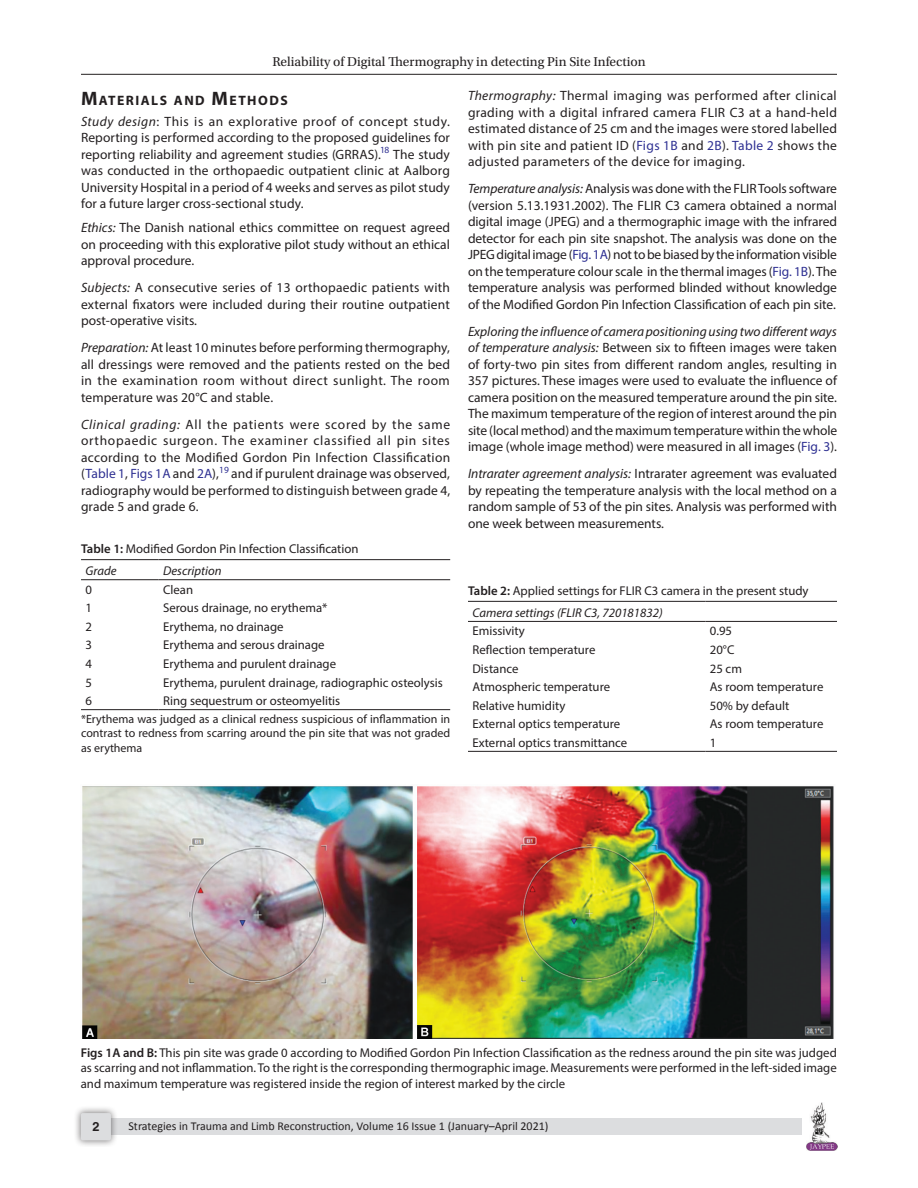
<style>
.page{position:relative;width:918px;height:1188px;background:#fff}
.page>*{position:absolute;margin:0;border:0;box-sizing:border-box;transform-origin:0 0}
.Head-1{font:700 13.65px "Myriad Pro";letter-spacing:.105em;color:#231f20}
.Head-4{font:13.5px/16.5px "Myriad Pro";color:#231f20;text-align:justify}
.Para-NoIndent{font:13.5px/16.5px "Myriad Pro";letter-spacing:.005em;color:#231f20;text-align:justify}
.t1{font:13.5px "Utopia Std";color:#231f20}
.TableBody{font:12.75px "Myriad Pro";color:#231f20}
.FigCaption{font:12.75px/15.3px "Myriad Pro";color:#231f20;text-align:justify}
.TableCaption{font:12.75px "Myriad Pro";color:#231f20}
.TableHeader{font:italic 12.75px "Myriad Pro";color:#231f20}
.t2{font:700 12.75px "Helvetica LT Std";color:#231f20}
.TableFootNote{font:12px/14.4px "Myriad Pro";color:#231f20;text-align:justify}
.t3{font:12px "Calibri";color:#231f20}
.s1{font-size:19.5px}
.s2{font-style:italic}
.s3{color:#2e3092}
.s4{font-weight:600}
</style>
<div class="page">
<hr style="left:81px;top:74px;width:756px;height:1px;background:#231f20">
<img style="left:807px;top:1103px;width:30px;height:48px">
<div style="left:96px;top:1119px;width:706px;height:16px;background:#dcdddf"></div>
<div style="left:73px;top:1106px;width:45px;height:41px;background:#231f20;opacity:.61"></div>
<div style="left:81px;top:1113px;width:30px;height:27px;background:#dcdddf;border-radius:2px"></div>
<hr style="left:81px;top:559px;width:78px;height:1px;background:#231f20">
<hr style="left:159px;top:559px;width:291px;height:1px;background:#231f20">
<hr style="left:81px;top:709px;width:78px;height:1px;background:#231f20">
<hr style="left:159px;top:709px;width:291px;height:1px;background:#231f20">
<hr style="left:81px;top:579px;width:78px;height:1px;background:#231f20">
<hr style="left:159px;top:579px;width:291px;height:1px;background:#231f20">
<img style="left:82px;top:786px;width:752px;height:252px">
<hr style="left:468px;top:601px;width:237px;height:1px;background:#231f20">
<hr style="left:705px;top:601px;width:132px;height:1px;background:#231f20">
<hr style="left:468px;top:751px;width:237px;height:1px;background:#231f20">
<hr style="left:705px;top:751px;width:132px;height:1px;background:#231f20">
<hr style="left:468px;top:621px;width:237px;height:1px;background:#231f20">
<hr style="left:705px;top:621px;width:132px;height:1px;background:#231f20">
<p class="t1" style="left:272px;top:55px;width:375px">Reliability of Digital Thermography in detecting Pin Site Infection</p>
<p class="Head-1" style="left:81px;top:91px;width:208px"><span class="s1">M</span>ATERIALS AND <span class="s1">M</span>ETHODS</p>
<p class="Para-NoIndent" style="left:81px;top:113px;width:371px"><span class="s2">Study design</span>: This is an explorative proof of concept study.<br>Reporting is performed according to the proposed guidelines for reporting reliability and agreement studies (GRRAS).<sup>18</sup> The study was conducted in the orthopaedic outpatient clinic at Aalborg University Hospital in a period of 4 weeks and serves as pilot study for a future larger cross-sectional study.</p>
<p class="Head-4" style="left:81px;top:219px;width:371px"><span class="s2">Ethics:</span> The Danish national ethics committee on request agreed on proceeding with this explorative pilot study without an ethical approval procedure.</p>
<p class="Head-4" style="left:81px;top:279px;width:371px"><span class="s2">Subjects:</span> A consecutive series of 13 orthopaedic patients with external fixators were included during their routine outpatient post-operative visits.</p>
<p class="Head-4" style="left:81px;top:339px;width:371px"><span class="s2">Preparation:</span> At least 10 minutes before performing thermography, all dressings were removed and the patients rested on the bed in the examination room without direct sunlight. The room temperature was 20°C and stable.</p>
<p class="Head-4" style="left:81px;top:416px;width:371px"><span class="s2">Clinical grading:</span> All the patients were scored by the same orthopaedic surgeon. The examiner classified all pin sites according to the Modified Gordon Pin Infection Classification (<span class="s3">Table 1</span>, <span class="s3">Figs 1A</span> and <span class="s3">2A</span>),<sup>19</sup> and if purulent drainage was observed, radiography would be performed to distinguish between grade 4, grade 5 and grade 6.</p>
<p class="TableCaption" style="left:81px;top:541px;width:279px"><span class="s4">Table 1:</span> Modified Gordon Pin Infection Classification</p>
<p class="TableHeader" style="left:86px;top:563px;width:32px">Grade</p>
<p class="TableHeader" style="left:163px;top:563px;width:60px">Description</p>
<p class="TableBody" style="left:86px;top:582px;width:8px">0</p>
<p class="TableBody" style="left:163px;top:582px;width:32px">Clean</p>
<p class="TableBody" style="left:86px;top:600px;width:8px">1</p>
<p class="TableBody" style="left:163px;top:600px;width:166px">Serous drainage, no erythema*</p>
<p class="TableBody" style="left:86px;top:619px;width:8px">2</p>
<p class="TableBody" style="left:163px;top:619px;width:122px">Erythema, no drainage</p>
<p class="TableBody" style="left:86px;top:637px;width:8px">3</p>
<p class="TableBody" style="left:163px;top:637px;width:163px">Erythema and serous drainage</p>
<p class="TableBody" style="left:86px;top:656px;width:8px">4</p>
<p class="TableBody" style="left:163px;top:656px;width:175px">Erythema and purulent drainage</p>
<p class="TableBody" style="left:86px;top:674px;width:8px">5</p>
<p class="TableBody" style="left:163px;top:674px;width:281px">Erythema, purulent drainage, radiographic osteolysis</p>
<p class="TableBody" style="left:86px;top:693px;width:8px">6</p>
<p class="TableBody" style="left:163px;top:693px;width:179px">Ring sequestrum or osteomyelitis</p>
<p class="TableFootNote" style="left:81px;top:712px;width:371px">*Erythema was judged as a clinical redness suspicious of inflammation in contrast to redness from scarring around the pin site that was not graded as erythema</p>
<p class="Head-4" style="left:468px;top:87px;width:371px"><span class="s2">Thermography:</span> Thermal imaging was performed after clinical grading with a digital infrared camera FLIR C3 at a hand-held estimated distance of 25 cm and the images were stored labelled with pin site and patient ID (<span class="s3">Figs 1B</span> and <span class="s3">2B</span>). <span class="s3">Table 2</span> shows the adjusted parameters of the device for imaging.</p>
<p class="Head-4" style="left:468px;top:180px;width:371px"><span class="s2">Temperature analysis:</span> Analysis was done with the FLIR Tools software (version 5.13.1931.2002). The FLIR C3 camera obtained a normal digital image (JPEG) and a thermographic image with the infrared detector for each pin site snapshot. The analysis was done on the JPEG digital image (<span class="s3">Fig. 1A</span>) not to be biased by the information visible on the temperature colour scale in the thermal images (<span class="s3">Fig. 1B</span>). The temperature analysis was performed blinded without knowledge of the Modified Gordon Pin Infection Classification of each pin site.</p>
<p class="Head-4" style="left:468px;top:323px;width:371px"><span class="s2">Exploring the influence of camera positioning using two different ways of temperature analysis:</span> Between six to fifteen images were taken of forty-two pin sites from different random angles, resulting in 357 pictures. These images were used to evaluate the influence of camera position on the measured temperature around the pin site.<br>The maximum temperature of the region of interest around the pin site (local method) and the maximum temperature within the whole image (whole image method) were measured in all images (<span class="s3">Fig. 3</span>).</p>
<p class="Head-4" style="left:468px;top:465px;width:371px"><span class="s2">Intrarater agreement analysis:</span> Intrarater agreement was evaluated by repeating the temperature analysis with the local method on a random sample of 53 of the pin sites. Analysis was performed with one week between measurements.</p>
<p class="TableCaption" style="left:468px;top:583px;width:342px"><span class="s4">Table 2:</span> Applied settings for FLIR C3 camera in the present study</p>
<p class="TableHeader" style="left:472px;top:605px;width:192px">Camera settings (FLIR C3, 720181832)</p>
<p class="TableBody" style="left:472px;top:623px;width:54px">Emissivity</p>
<p class="TableBody" style="left:710px;top:623px;width:24px">0.95</p>
<p class="TableBody" style="left:472px;top:642px;width:124px">Reflection temperature</p>
<p class="TableBody" style="left:710px;top:642px;width:26px">20°C</p>
<p class="TableBody" style="left:472px;top:660px;width:47px">Distance</p>
<p class="TableBody" style="left:710px;top:660px;width:34px">25 cm</p>
<p class="TableBody" style="left:472px;top:679px;width:139px">Atmospheric temperature</p>
<p class="TableBody" style="left:710px;top:679px;width:115px">As room temperature</p>
<p class="TableBody" style="left:472px;top:698px;width:94px">Relative humidity</p>
<p class="TableBody" style="left:710px;top:698px;width:81px">50% by default</p>
<p class="TableBody" style="left:472px;top:716px;width:149px">External optics temperature</p>
<p class="TableBody" style="left:710px;top:716px;width:115px">As room temperature</p>
<p class="TableBody" style="left:472px;top:735px;width:156px">External optics transmittance</p>
<p class="TableBody" style="left:710px;top:735px;width:8px">1</p>
<p class="FigCaption" style="left:81px;top:1045px;width:758px"><span class="s4">Figs 1A and B:</span> This pin site was grade 0 according to Modified Gordon Pin Infection Classification as the redness around the pin site was judged as scarring and not inflammation. To the right is the corresponding thermographic image. Measurements were performed in the left-sided image and maximum temperature was registered inside the region of interest marked by the circle</p>
<p class="t2" style="left:92px;top:1119px;width:9px">2</p>
<p class="t3" style="left:128px;top:1118px;width:422px">Strategies in Trauma and Limb Reconstruction, Volume 16 Issue 1 (January–April 2021)</p>
</div>
